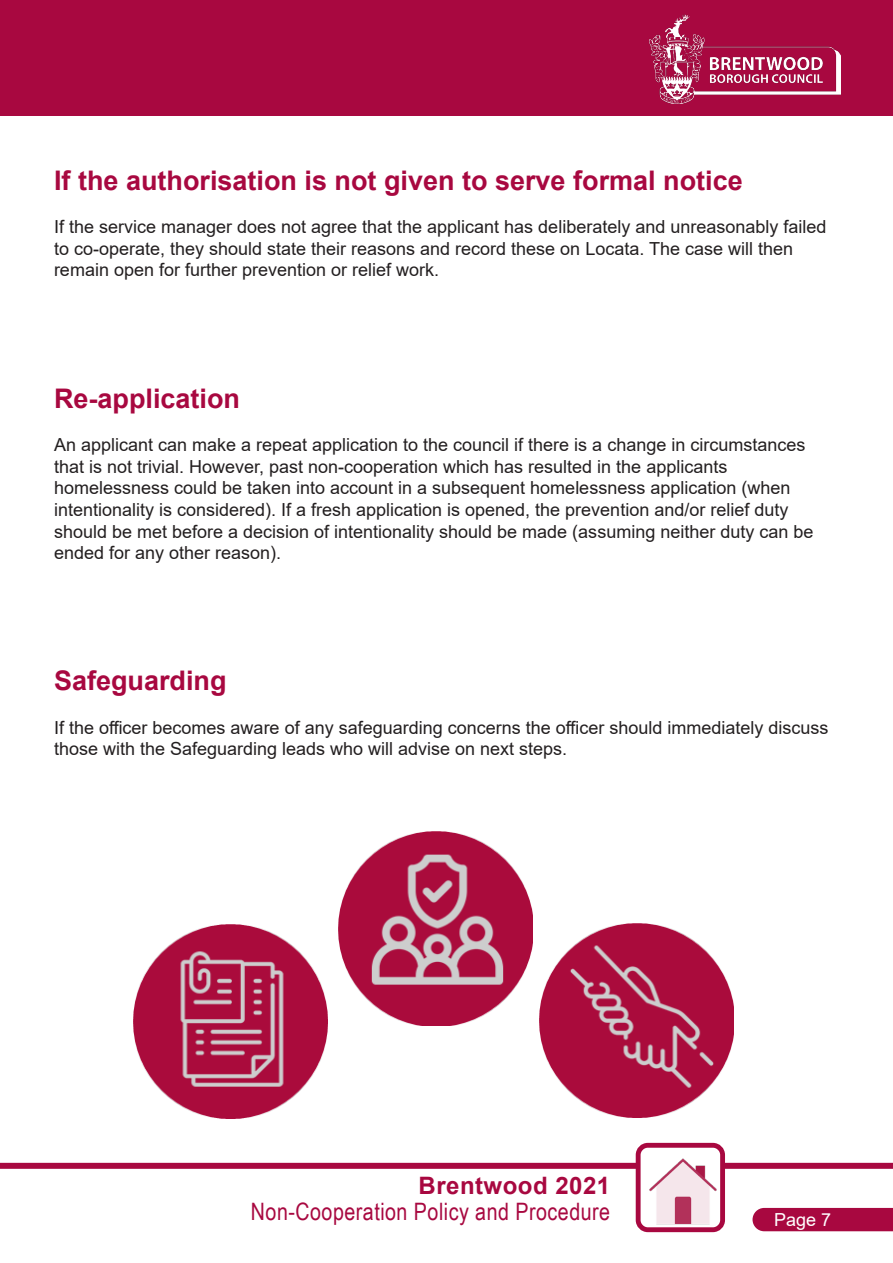
<style>
.page{position:relative;width:893px;height:1263px;background:#fff}
.page>*{position:absolute;margin:0;border:0;box-sizing:border-box;transform-origin:0 0}
.t1{font:700 27px "Arial";color:#a80840}
.t2{font:24px/25.5px "Arial Narrow";letter-spacing:.02em;color:#a80840;text-align:right}
.t3{font:18px/21.6px "Arial";color:#231f20}
.t4{font:18px "Arial";color:#fff}
.s1{font-family:"Arial";font-weight:700}
</style>
<div class="page">
<div style="left:0;top:1163px;width:893px;height:6px;background:#a80840"></div>
<div style="left:752px;top:1208px;width:141px;height:23px;background:#a80840"></div>
<div style="left:638px;top:1145px;width:85px;height:85px;background:#fff;border-radius:10px"></div>
<img style="left:649px;top:1158px;width:70px;height:68px">
<div style="left:636px;top:1143px;width:89px;height:89px;border:5px solid #a80840;border-radius:10px"></div>
<div style="left:1px;top:0;width:892px;height:115px;background:#a80840"></div>
<img style="left:650px;top:15px;width:190px;height:88px">
<img style="left:133px;top:924px;width:194px;height:194px">
<img style="left:339px;top:832px;width:194px;height:194px">
<img style="left:539px;top:923px;width:195px;height:194px">
<p class="t1" style="left:54px;top:161px;width:690px">If the authorisation is not given to serve formal notice</p>
<p class="t3" style="left:54px;top:216px;width:774px">If the service manager does not agree that the applicant has deliberately and unreasonably failed to co-operate, they should state their reasons and record these on Locata. The case will then remain open for further prevention or relief work.</p>
<p class="t1" style="left:54px;top:379px;width:188px">Re-application</p>
<p class="t3" style="left:54px;top:434px;width:761px">An applicant can make a repeat application to the council if there is a change in circumstances that is not trivial. However, past non-cooperation which has resulted in the applicants homelessness could be taken into account in a subsequent homelessness application (when intentionality is considered). If a fresh application is opened, the prevention and/or relief duty should be met before a decision of intentionality should be made (assuming neither duty can be ended for any other reason).</p>
<p class="t1" style="left:54px;top:662px;width:174px">Safeguarding</p>
<p class="t3" style="left:54px;top:716px;width:776px">If the officer becomes aware of any safeguarding concerns the officer should immediately discuss those with the Safeguarding leads who will advise on next steps.</p>
<p class="t2" style="left:251px;top:1172px;width:361px"><span class="s1">Brentwood 2021<br></span>Non-Cooperation Policy and Procedure</p>
<p class="t4" style="left:774px;top:1207px;width:59px">Page 7</p>
</div>
